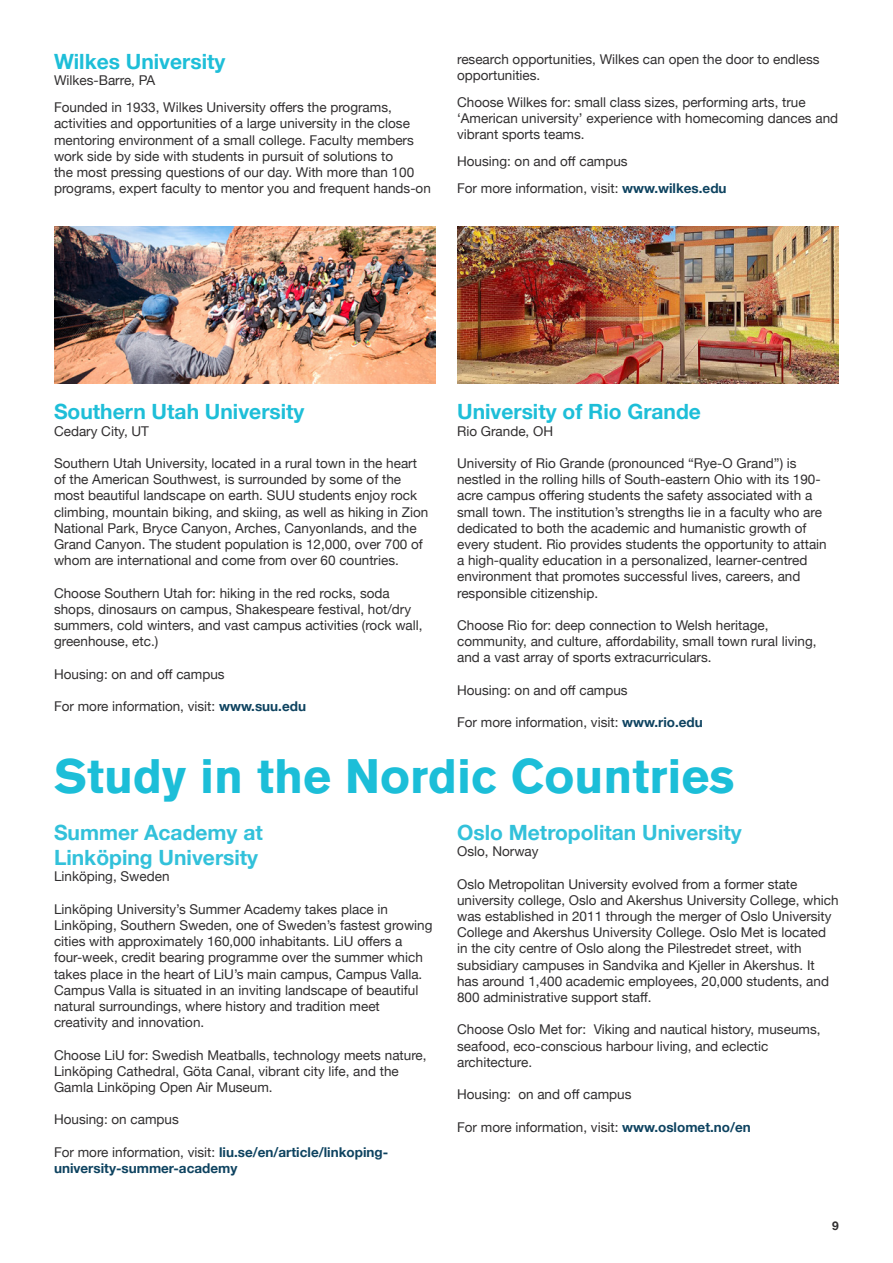
<style>
.page{position:relative;width:893px;height:1263px;background:#fff}
.page>*{position:absolute;margin:0;border:0;box-sizing:border-box;transform-origin:0 0}
.t1{font:700 48px "Akzidenz Grotesk BQ";color:#1cbed8}
.t2{font:700 21px "Helvetica Neue";color:#32c1da}
.t3{font:700 21px "Helvetica Neue";color:#1ebed8}
.t4{font:13.5px/16.2px "Helvetica Neue";color:#312f30}
.t5{font:700 13.5px/16.2px "Helvetica Neue";color:#0e4360}
.t6{font:700 12px "Helvetica Neue";color:#312f30}
.s1{font-weight:700;color:#0e4360}
.s2{font-weight:400;color:#312f30}
</style>
<div class="page">
<img style="left:54px;top:226px;width:382px;height:157px">
<img style="left:457px;top:226px;width:382px;height:157px">
<p class="t3" style="left:54px;top:45px;width:173px">Wilkes University</p>
<p class="t4" style="left:54px;top:73px;width:103px">Wilkes-Barre, PA</p>
<p class="t4" style="left:54px;top:100px;width:378px">Founded in 1933, Wilkes University offers the programs, activities and opportunities of a large university in the close mentoring environment of a small college. Faculty members work side by side with students in pursuit of solutions to<br>the most pressing questions of our day. With more than 100 programs, expert faculty to mentor you and frequent hands-on</p>
<p class="t4" style="left:457px;top:52px;width:364px">research opportunities, Wilkes can open the door to endless opportunities.</p>
<p class="t4" style="left:457px;top:95px;width:383px">Choose Wilkes for: small class sizes, performing arts, true ‘American university’ experience with homecoming dances and vibrant sports teams.</p>
<p class="t4" style="left:457px;top:154px;width:172px">Housing: on and off campus</p>
<p class="t4" style="left:457px;top:181px;width:271px">For more information, visit: <span class="s1">www.wilkes.edu</span></p>
<p class="t3" style="left:54px;top:395px;width:252px">Southern Utah University</p>
<p class="t4" style="left:54px;top:423px;width:96px">Cedary City, UT</p>
<p class="t4" style="left:54px;top:456px;width:376px">Southern Utah University, located in a rural town in the heart of the American Southwest, is surrounded by some of the most beautiful landscape on earth. SUU students enjoy rock climbing, mountain biking, and skiing, as well as hiking in Zion National Park, Bryce Canyon, Arches, Canyonlands, and the Grand Canyon. The student population is 12,000, over 700 of whom are international and come from over 60 countries.</p>
<p class="t4" style="left:54px;top:585px;width:370px">Choose Southern Utah for: hiking in the red rocks, soda shops, dinosaurs on campus, Shakespeare festival, hot/dry summers, cold winters, and vast campus activities (rock wall, greenhouse, etc.)</p>
<p class="t4" style="left:54px;top:666px;width:172px">Housing: on and off campus</p>
<p class="t4" style="left:54px;top:699px;width:254px">For more information, visit: <span class="s1">www.suu.edu</span></p>
<p class="t3" style="left:457px;top:395px;width:245px">University of Rio Grande</p>
<p class="t4" style="left:457px;top:423px;width:98px">Rio Grande, OH</p>
<p class="t4" style="left:457px;top:456px;width:371px">University of Rio Grande (pronounced “Rye-O Grand”) is nestled in the rolling hills of South-eastern Ohio with its 190- acre campus offering students the safety associated with a small town. The institution’s strengths lie in a faculty who are dedicated to both the academic and humanistic growth of every student. Rio provides students the opportunity to attain a high-quality education in a personalized, learner-centred environment that promotes successful lives, careers, and responsible citizenship.</p>
<p class="t4" style="left:457px;top:618px;width:361px">Choose Rio for: deep connection to Welsh heritage, community, and culture, affordability, small town rural living, and a vast array of sports extracurriculars.</p>
<p class="t4" style="left:457px;top:683px;width:172px">Housing: on and off campus</p>
<p class="t4" style="left:457px;top:715px;width:247px">For more information, visit: <span class="s1">www.rio.edu</span></p>
<p class="t1" style="left:54px;top:748px;width:682px">Study in the Nordic Countries</p>
<p class="t2" style="left:54px;top:816px;width:210px">Summer Academy at</p>
<p class="t2" style="left:54px;top:841px;width:206px">Linköping University</p>
<p class="t4" style="left:54px;top:869px;width:117px">Linköping, Sweden</p>
<p class="t4" style="left:54px;top:901px;width:380px">Linköping University’s Summer Academy takes place in Linköping, Southern Sweden, one of Sweden’s fastest growing cities with approximately 160,000 inhabitants. LiU offers a four-week, credit bearing programme over the summer which takes place in the heart of LiU’s main campus, Campus Valla.<br>Campus Valla is situated in an inviting landscape of beautiful natural surroundings, where history and tradition meet creativity and innovation.</p>
<p class="t4" style="left:54px;top:1047px;width:374px">Choose LiU for: Swedish Meatballs, technology meets nature,<br>Linköping Cathedral, Göta Canal, vibrant city life, and the<br>Gamla Linköping Open Air Museum.</p>
<p class="t4" style="left:54px;top:1112px;width:126px">Housing: on campus</p>
<p class="t5" style="left:54px;top:1144px;width:336px"><span class="s2">For more information, visit:</span> liu.se/en/article/linkoping&shy;university-summer-academy</p>
<p class="t2" style="left:457px;top:816px;width:286px">Oslo Metropolitan University</p>
<p class="t4" style="left:457px;top:844px;width:83px">Oslo, Norway</p>
<p class="t4" style="left:457px;top:876px;width:383px">Oslo Metropolitan University evolved from a former state university college, Oslo and Akershus University College, which was established in 2011 through the merger of Oslo University College and Akershus University College. Oslo Met is located in the city centre of Oslo along the Pilestredet street, with subsidiary campuses in Sandvika and Kjeller in Akershus. It has around 1,400 academic employees, 20,000 students, and 800 administrative support staff.</p>
<p class="t4" style="left:457px;top:1022px;width:365px">Choose Oslo Met for: Viking and nautical history, museums, seafood, eco-conscious harbour living, and eclectic architecture.</p>
<p class="t4" style="left:457px;top:1087px;width:176px">Housing: on and off campus</p>
<p class="t4" style="left:457px;top:1119px;width:295px">For more information, visit: <span class="s1">www.oslomet.no/en</span></p>
<p class="t6" style="left:832px;top:1216px;width:8px">9</p>
</div>
